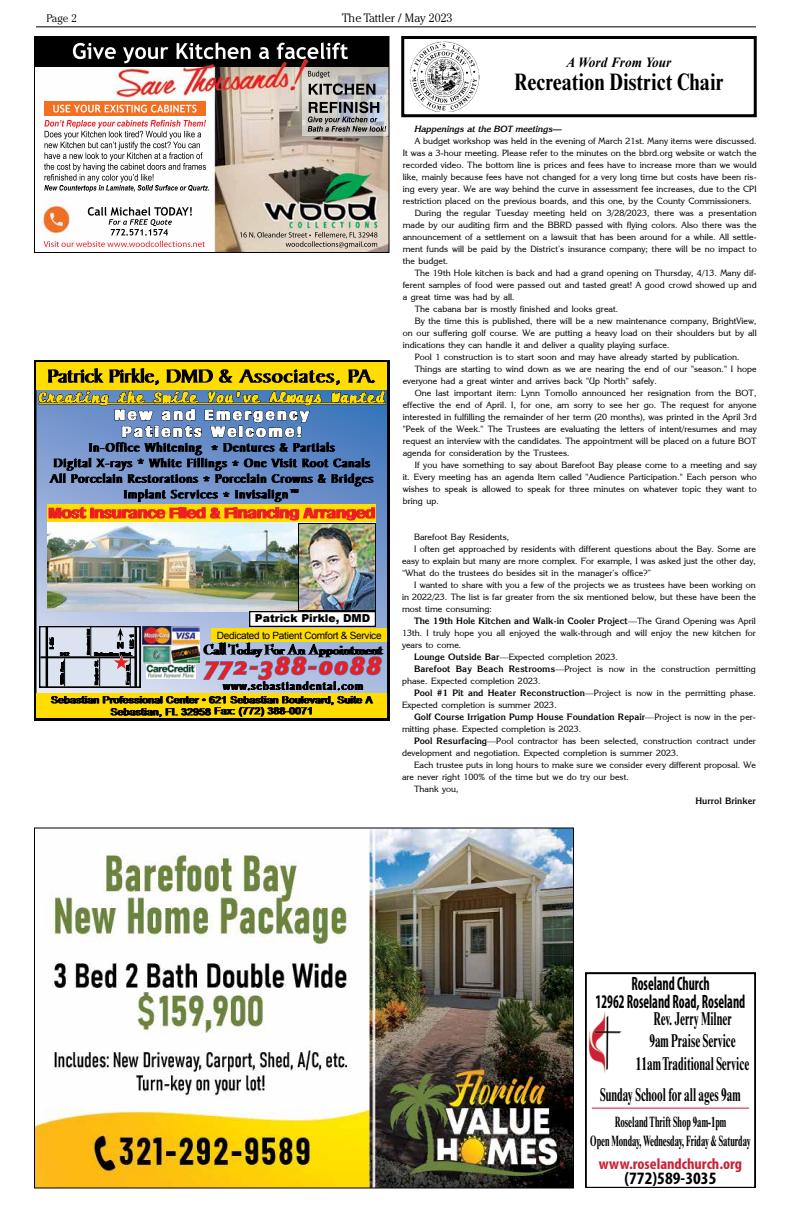
<style>
.page{position:relative;width:792px;height:1224px;background:#fff}
.page>*{position:absolute;margin:0;border:0;box-sizing:border-box;transform-origin:0 0}
.t1{font:700 condensed 24px "Times New Roman MT Std";color:#000;scale:.95 1}
.t2{font:700 condensed 19.4px/18.4px "Myriad Pro";color:#000;text-align:center;scale:.7 1}
.t3{font:700 condensed 18.7px/22.5px "Times New Roman";color:#000;text-align:center;scale:.67 1}
.t4{font:700 condensed 17.4px "Myriad Pro";color:#000;scale:1.05 1}
.t5{font:700 condensed 15.5px "Myriad Pro";color:#cd2036;scale:1.05 1}
.t6{font:700 condensed 15.1px/18.1px "Times New Roman";color:#000;text-align:center;scale:.66 1}
.t7{font:italic 700 14px "Times New Roman";color:#000;scale:.95 1}
.t8{font:300 12px "Cheltenham Std";color:#000}
.t9{font:900 11px "Arial";color:#000}
.t10{font:300 11px "Cheltenham Std";color:#000}
.t11{font:10px "Arial";letter-spacing:-.025em;color:#000}
.t12{font:9px "ITC Korinna Normal";color:#000}
.t13{font:700 9px "Korinna LT";color:#000}
.t14{font:italic 700 9px "Korinna IT Cby BT";color:#000}
.s1{font-family:"ITC Korinna Normal";font-weight:400}
.s2{font-family:"Korinna LT";font-weight:700}
</style>
<div class="page">
<hr style="left:36px;top:26px;width:720px;height:1px;background:#000">
<div style="left:401px;top:36px;width:356px;height:81px;border:3px solid #000"></div>
<img style="left:408px;top:39px;width:72px;height:73px">
<img style="left:36px;top:830px;width:536px;height:356px">
<svg style="left:34px;top:360px;width:356px;height:360px;background:#34372e"></svg>
<div style="left:37px;top:363px;width:350px;height:27px;background:#fd0"></div>
<hr style="left:154px;top:403px;width:232px;height:2px;background:#000">
<hr style="left:155px;top:403px;width:231px;height:1px;background:#fd0">
<div style="left:37px;top:693px;width:350px;height:25px;background:#fd0"></div>
<img style="left:38px;top:368px;width:347px;height:349px">
<img style="left:36px;top:66px;width:352px;height:185px">
<img style="left:44px;top:101px;width:161px;height:14px">
<img style="left:302px;top:66px;width:86px;height:70px">
<img style="left:36px;top:38px;width:352px;height:28px">
<div style="left:34px;top:36px;width:356px;height:217px;border:1px solid #000"></div>
<svg style="left:585px;top:972px;width:171px;height:216px"></svg>
<hr style="left:592px;top:1108px;width:157px;height:1px;background:#cd2036">
<p class="t10" style="left:47px;top:12px;width:32px">Page 2</p>
<h3 class="t8" style="left:342px;top:11px;width:112px">The Tattler / May 2023</h3>
<h3 class="t7" style="left:567px;top:52px;width:112px">A Word From Your</h3>
<h1 class="t1" style="left:514px;top:68px;width:222px">Recreation District Chair</h1>
<p class="t9" style="left:255px;top:610px;width:117px">Patrick Pirkle, DMD</p>
<p class="t11" style="left:217px;top:629px;width:166px">Dedicated to Patient Comfort &amp; Service</p>
<p class="t14" style="left:415px;top:123px;width:149px">Happenings at the BOT meetings—</p>
<p class="t12" style="left:415px;top:135px;width:344px">A budget workshop was held in the evening of March 21st. Many items were discussed.</p>
<p class="t12" style="left:403px;top:147px;width:355px">It was a 3-hour meeting. Please refer to the minutes on the bbrd.org website or watch the</p>
<p class="t12" style="left:403px;top:159px;width:356px">recorded video. The bottom line is prices and fees have to increase more than we would</p>
<p class="t12" style="left:403px;top:171px;width:355px">like, mainly because fees have not changed for a very long time but costs have been ris-</p>
<p class="t12" style="left:403px;top:183px;width:356px">ing every year. We are way behind the curve in assessment fee increases, due to the CPI</p>
<p class="t12" style="left:403px;top:195px;width:350px">restriction placed on the previous boards, and this one, by the County Commissioners.</p>
<p class="t12" style="left:415px;top:207px;width:344px">During the regular Tuesday meeting held on 3/28/2023, there was a presentation</p>
<p class="t12" style="left:403px;top:219px;width:355px">made by our auditing firm and the BBRD passed with flying colors. Also there was the</p>
<p class="t12" style="left:403px;top:231px;width:355px">announcement of a settlement on a lawsuit that has been around for a while. All settle-</p>
<p class="t12" style="left:403px;top:243px;width:356px">ment funds will be paid by the District’s insurance company; there will be no impact to</p>
<p class="t12" style="left:403px;top:255px;width:47px">the budget.</p>
<p class="t12" style="left:415px;top:267px;width:343px">The 19th Hole kitchen is back and had a grand opening on Thursday, 4/13. Many dif-</p>
<p class="t12" style="left:403px;top:279px;width:355px">ferent samples of food were passed out and tasted great! A good crowd showed up and</p>
<p class="t12" style="left:403px;top:291px;width:114px">a great time was had by all.</p>
<p class="t12" style="left:415px;top:303px;width:205px">The cabana bar is mostly finished and looks great.</p>
<p class="t12" style="left:415px;top:315px;width:343px">By the time this is published, there will be a new maintenance company, BrightView,</p>
<p class="t12" style="left:403px;top:327px;width:356px">on our suffering golf course. We are putting a heavy load on their shoulders but by all</p>
<p class="t12" style="left:403px;top:339px;width:268px">indications they can handle it and deliver a quality playing surface.</p>
<p class="t12" style="left:415px;top:351px;width:326px">Pool 1 construction is to start soon and may have already started by publication.</p>
<p class="t12" style="left:415px;top:363px;width:343px">Things are starting to wind down as we are nearing the end of our "season." I hope</p>
<p class="t12" style="left:403px;top:375px;width:256px">everyone had a great winter and arrives back "Up North" safely.</p>
<p class="t12" style="left:415px;top:387px;width:344px">One last important item: Lynn Tomollo announced her resignation from the BOT,</p>
<p class="t12" style="left:403px;top:399px;width:355px">effective the end of April. I, for one, am sorry to see her go. The request for anyone</p>
<p class="t12" style="left:403px;top:411px;width:355px">interested in fulfilling the remainder of her term (20 months), was printed in the April 3rd</p>
<p class="t12" style="left:403px;top:423px;width:355px">"Peek of the Week." The Trustees are evaluating the letters of intent/resumes and may</p>
<p class="t12" style="left:403px;top:435px;width:355px">request an interview with the candidates. The appointment will be placed on a future BOT</p>
<p class="t12" style="left:403px;top:447px;width:168px">agenda for consideration by the Trustees.</p>
<p class="t12" style="left:415px;top:459px;width:343px">If you have something to say about Barefoot Bay please come to a meeting and say</p>
<p class="t12" style="left:403px;top:471px;width:355px">it. Every meeting has an agenda Item called "Audience Participation." Each person who</p>
<p class="t12" style="left:403px;top:483px;width:355px">wishes to speak is allowed to speak for three minutes on whatever topic they want to</p>
<p class="t12" style="left:403px;top:495px;width:38px">bring up.</p>
<p class="t12" style="left:414px;top:531px;width:97px">Barefoot Bay Residents,</p>
<p class="t12" style="left:414px;top:543px;width:343px">I often get approached by residents with different questions about the Bay. Some are</p>
<p class="t12" style="left:402px;top:555px;width:355px">easy to explain but many are more complex. For example, I was asked just the other day,</p>
<p class="t12" style="left:402px;top:567px;width:251px">“What do the trustees do besides sit in the manager’s office?”</p>
<p class="t12" style="left:414px;top:579px;width:343px">I wanted to share with you a few of the projects we as trustees have been working on</p>
<p class="t12" style="left:402px;top:591px;width:356px">in 2022/23. The list is far greater from the six mentioned below, but these have been the</p>
<p class="t12" style="left:402px;top:603px;width:92px">most time consuming:</p>
<p class="t13" style="left:414px;top:615px;width:343px">The 19th Hole Kitchen and Walk-in Cooler Project<span class="s1">—The Grand Opening was April</span></p>
<p class="t12" style="left:402px;top:627px;width:356px">13th. I truly hope you all enjoyed the walk-through and will enjoy the new kitchen for</p>
<p class="t12" style="left:402px;top:639px;width:61px">years to come.</p>
<p class="t12" style="left:414px;top:651px;width:206px"><span class="s2">Lounge Outside Bar</span>—Expected completion 2023.</p>
<p class="t12" style="left:414px;top:663px;width:343px"><span class="s2">Barefoot Bay Beach Restrooms</span>—Project is now in the construction permitting</p>
<p class="t12" style="left:402px;top:675px;width:140px">phase. Expected completion 2023.</p>
<p class="t12" style="left:414px;top:687px;width:343px"><span class="s2">Pool #1 Pit and Heater Reconstruction</span>—Project is now in the permitting phase.</p>
<p class="t12" style="left:402px;top:699px;width:156px">Expected completion is summer 2023.</p>
<p class="t13" style="left:414px;top:711px;width:344px">Golf Course Irrigation Pump House Foundation Repair<span class="s1">—Project is now in the per-</span></p>
<p class="t12" style="left:402px;top:723px;width:181px">mitting phase. Expected completion is 2023.</p>
<p class="t12" style="left:414px;top:735px;width:343px"><span class="s2">Pool Resurfacing</span>—Pool contractor has been selected, construction contract under</p>
<p class="t12" style="left:402px;top:747px;width:278px">development and negotiation. Expected completion is summer 2023.</p>
<p class="t12" style="left:414px;top:759px;width:343px">Each trustee puts in long hours to make sure we consider every different proposal. We</p>
<p class="t12" style="left:402px;top:771px;width:229px">are never right 100% of the time but we do try our best.</p>
<p class="t12" style="left:414px;top:783px;width:46px">Thank you,</p>
<p class="t13" style="left:695px;top:795px;width:62px">Hurrol Brinker</p>
<h2 class="t2" style="left:596px;top:974px;width:215px">Roseland Church<br>12962 Roseland Road, Roseland</h2>
<h3 class="t3" style="left:636px;top:1007px;width:171px">Rev. Jerry Milner<br>9am Praise Service<br>11am Traditional Service</h3>
<h3 class="t3" style="left:600px;top:1083px;width:211px">Sunday School for all ages 9am</h3>
<h3 class="t6" style="left:590px;top:1113px;width:244px">Roseland Thrift Shop 9am-1pm<br>Open Monday, Wednesday, Friday &amp; Saturday</h3>
<h3 class="t5" style="left:599px;top:1154px;width:138px">www.roselandchurch.org</h3>
<h3 class="t4" style="left:624px;top:1167px;width:89px">(772)589-3035</h3>
</div>
